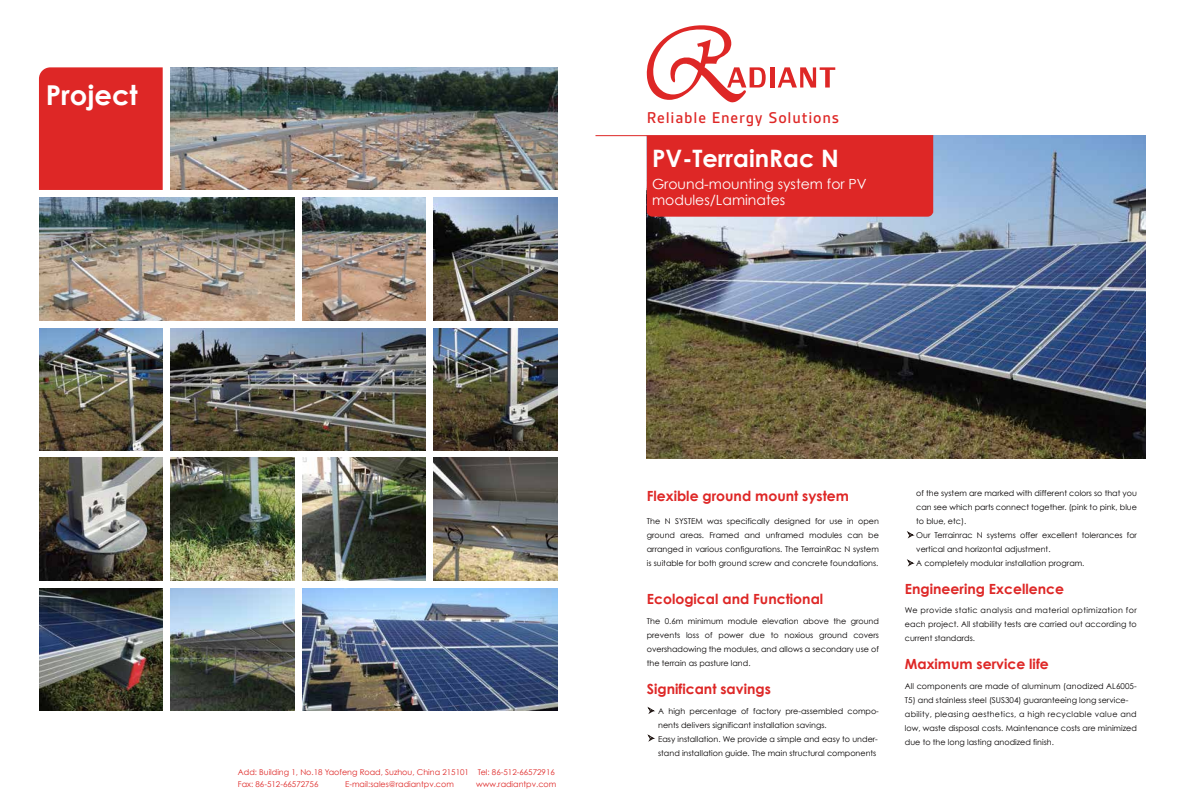
<style>
.page{position:relative;width:1191px;height:808px;background:#fff}
.page>*{position:absolute;margin:0;border:0;box-sizing:border-box;transform-origin:0 0}
.t1{font:700 27.4px "Century Gothic";color:#fff}
.t2{font:700 24px "Century Gothic";color:#fff}
.t3{font:500 16.8px "Gesta";letter-spacing:.045em;color:#de2726}
.t4{font:700 14px "Century Gothic";color:#de2726}
.t5{font:14px/16px "Century Gothic";color:#fff}
.t6{font:8px/14px "Century Gothic";color:#040000;text-align:justify}
.t7{font:8px/12px "Century Gothic";color:#de2726}
</style>
<div class="page">
<img style="left:647px;top:136px;width:498px;height:322px">
<div style="left:39px;top:67px;width:124px;height:123px;background:#de2726"></div>
<hr style="left:770px;top:67px;width:4px;height:21px;background:#de2726">
<svg style="left:777px;top:67px;width:58px;height:21px"></svg>
<svg style="left:646px;top:25px;width:119px;height:77px"></svg>
<hr style="left:595px;top:135px;width:338px;height:1px;background:#de2726">
<img style="left:302px;top:198px;width:123px;height:122px">
<img style="left:433px;top:198px;width:124px;height:122px">
<img style="left:39px;top:198px;width:255px;height:122px">
<img style="left:170px;top:68px;width:387px;height:122px">
<img style="left:39px;top:328px;width:124px;height:123px">
<img style="left:433px;top:328px;width:124px;height:123px">
<img style="left:170px;top:328px;width:255px;height:123px">
<img style="left:39px;top:458px;width:124px;height:122px">
<img style="left:170px;top:458px;width:124px;height:122px">
<img style="left:302px;top:458px;width:123px;height:122px">
<img style="left:433px;top:458px;width:124px;height:122px">
<img style="left:302px;top:588px;width:255px;height:122px">
<img style="left:170px;top:588px;width:124px;height:122px">
<img style="left:39px;top:588px;width:124px;height:122px">
<div style="left:647px;top:136px;width:286px;height:81px;background:#de2726"></div>
<svg style="left:648px;top:708px;width:6px;height:6px"></svg>
<svg style="left:907px;top:532px;width:6px;height:6px"></svg>
<svg style="left:907px;top:560px;width:6px;height:6px"></svg>
<svg style="left:648px;top:735px;width:6px;height:7px"></svg>
<h1 class="t1" style="left:46px;top:78px;width:94px">Project</h1>
<h3 class="t3" style="left:647px;top:109px;width:194px">Reliable Energy Solutions</h3>
<h2 class="t2" style="left:652px;top:144px;width:188px">PV-TerrainRac N</h2>
<h3 class="t5" style="left:652px;top:176px;width:216px">Ground-mounting system for PV modules/Laminates</h3>
<p class="t7" style="left:238px;top:766px;width:318px">Add: Building 1, No.18 Yaofeng Road, Suzhou, China 215101 Tel: 86-512-66572916<br>Fax: 86-512-66572756</p>
<p class="t7" style="left:345px;top:778px;width:110px">E-mail:sales@radiantpv.com</p>
<p class="t7" style="left:476px;top:778px;width:82px">www.radiantpv.com</p>
<h3 class="t4" style="left:647px;top:487px;width:204px">Flexible ground mount system</h3>
<p class="t6" style="left:647px;top:514px;width:234px">The N SYSTEM was specifically designed for use in open ground areas. Framed and unframed modules can be arranged in various configurations. The TerrainRac N system is suitable for both ground screw and concrete foundations.</p>
<h3 class="t4" style="left:647px;top:590px;width:178px">Ecological and Functional</h3>
<p class="t6" style="left:647px;top:614px;width:234px">The 0.6m minimum module elevation above the ground prevents loss of power due to noxious ground covers overshadowing the modules, and allows a secondary use of the terrain as pasture land.</p>
<h3 class="t4" style="left:647px;top:680px;width:126px">Significant savings</h3>
<p class="t6" style="left:658px;top:704px;width:222px;text-align:left">A high percentage of factory pre-assembled compo&shy;nents delivers significant installation savings.<br>Easy installation. We provide a simple and easy to under&shy;stand installation guide. The main structural components</p>
<p class="t6" style="left:916px;top:486px;width:222px;text-align:left">of the system are marked with different colors so that you can see which parts connect together. (pink to pink, blue to blue, etc).<br>Our Terrainrac N systems offer excellent tolerances for vertical and horizontal adjustment.<br>A completely modular installation program.</p>
<h3 class="t4" style="left:905px;top:580px;width:161px">Engineering Excellence</h3>
<p class="t6" style="left:905px;top:603px;width:233px">We provide static analysis and material optimization for each project. All stability tests are carried out according to current standards.</p>
<h3 class="t4" style="left:905px;top:655px;width:145px">Maximum service life</h3>
<p class="t6" style="left:905px;top:679px;width:233px;text-align:left">All components are made of aluminum (anodized AL6005- T5) and stainless steel (SUS304) guaranteeing long service&shy;ability, pleasing aesthetics, a high recyclable value and low, waste disposal costs. Maintenance costs are minimized due to the long lasting anodized finish.</p>
</div>
